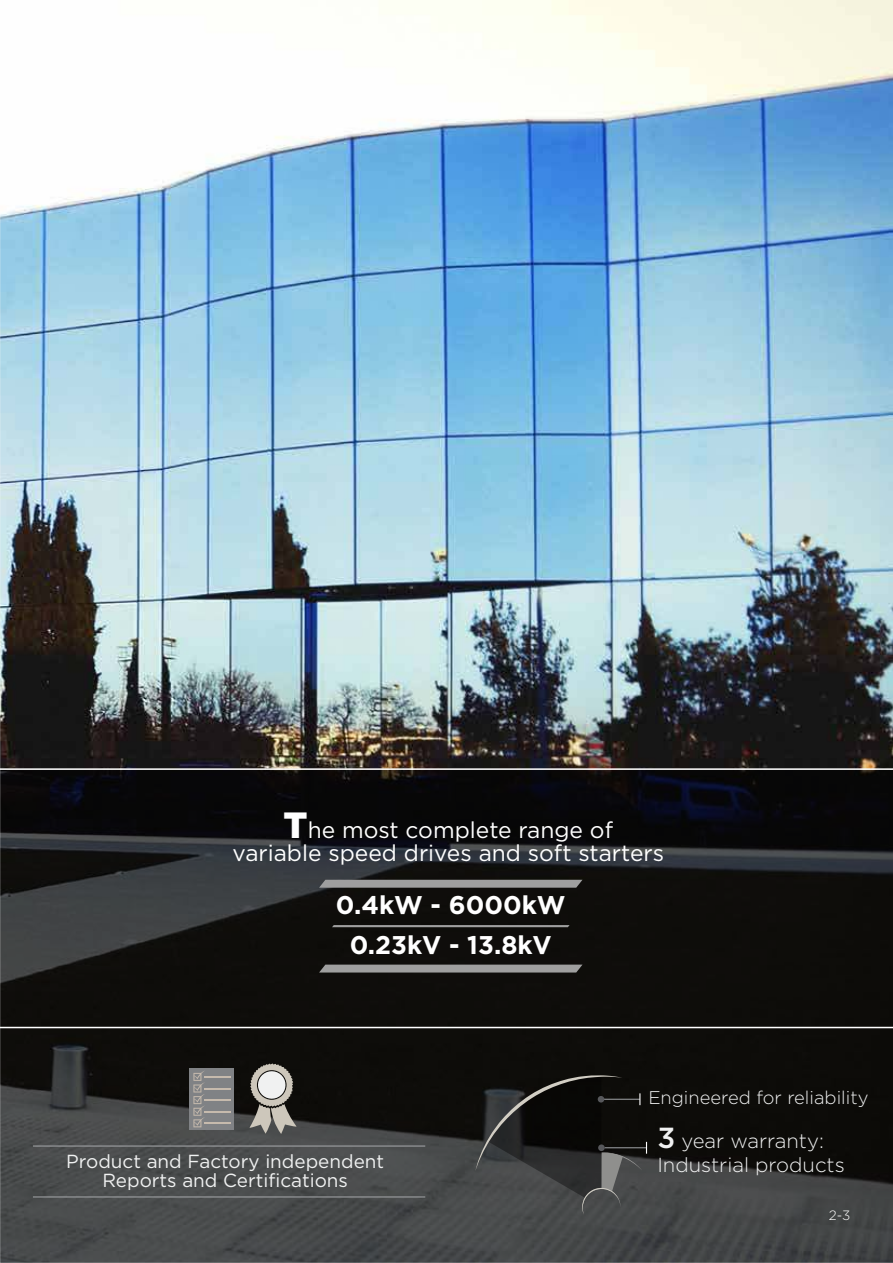
<style>
.page{position:relative;width:893px;height:1263px;background:#fff}
.page>*{position:absolute;margin:0;border:0;box-sizing:border-box;transform-origin:0 0}
.t1{font:700 25.65px/39.8px "Gotham";color:#fff;text-align:center}
.t2{font:22.8px/22.8px "Gotham";color:#fff;text-align:center}
.t3{font:300 20.25px "Gotham";color:#f0f1f1}
.t4{font:18.9px "Gotham";color:#f0f1f1}
.t5{font:300 18.3px "Gotham";color:#f0f1f1}
.t6{font:300 13.5px "Gotham";color:#fff}
.s1{font-weight:900;font-size:36.45px}
.s2{font-weight:500;font-size:28.95px}
</style>
<div class="page">
<img style="left:0;top:0;width:893px;height:1263px">
<hr style="left:0;top:1027px;width:893px;height:1px;background:#fff">
<hr style="left:0;top:768px;width:893px;height:2px;background:#fff">
<svg style="left:319px;top:880px;width:263px;height:8px;background:#969696"></svg>
<svg style="left:319px;top:964px;width:263px;height:8px;background:#909090"></svg>
<svg style="left:332px;top:925px;width:238px;height:2px"></svg>
<p class="t2" style="left:233px;top:819px;width:433px"><span class="s1">T</span>he most complete range of<br>variable speed drives and soft starters</p>
<p class="t1" style="left:336px;top:886px;width:231px">0.4kW - 6000kW<br>0.23kV - 13.8kV</p>
<p class="t5" style="left:648px;top:1089px;width:222px">Engineered for reliability</p>
<p class="t3" style="left:657px;top:1132px;width:168px"><span class="s2">3</span> year warranty:</p>
<p class="t4" style="left:66px;top:1153px;width:319px">Product and Factory independent</p>
<p class="t3" style="left:657px;top:1156px;width:189px">Industrial products</p>
<p class="t4" style="left:102px;top:1172px;width:247px">Reports and Certifications</p>
<p class="t6" style="left:829px;top:1210px;width:23px">2-3</p>
</div>
